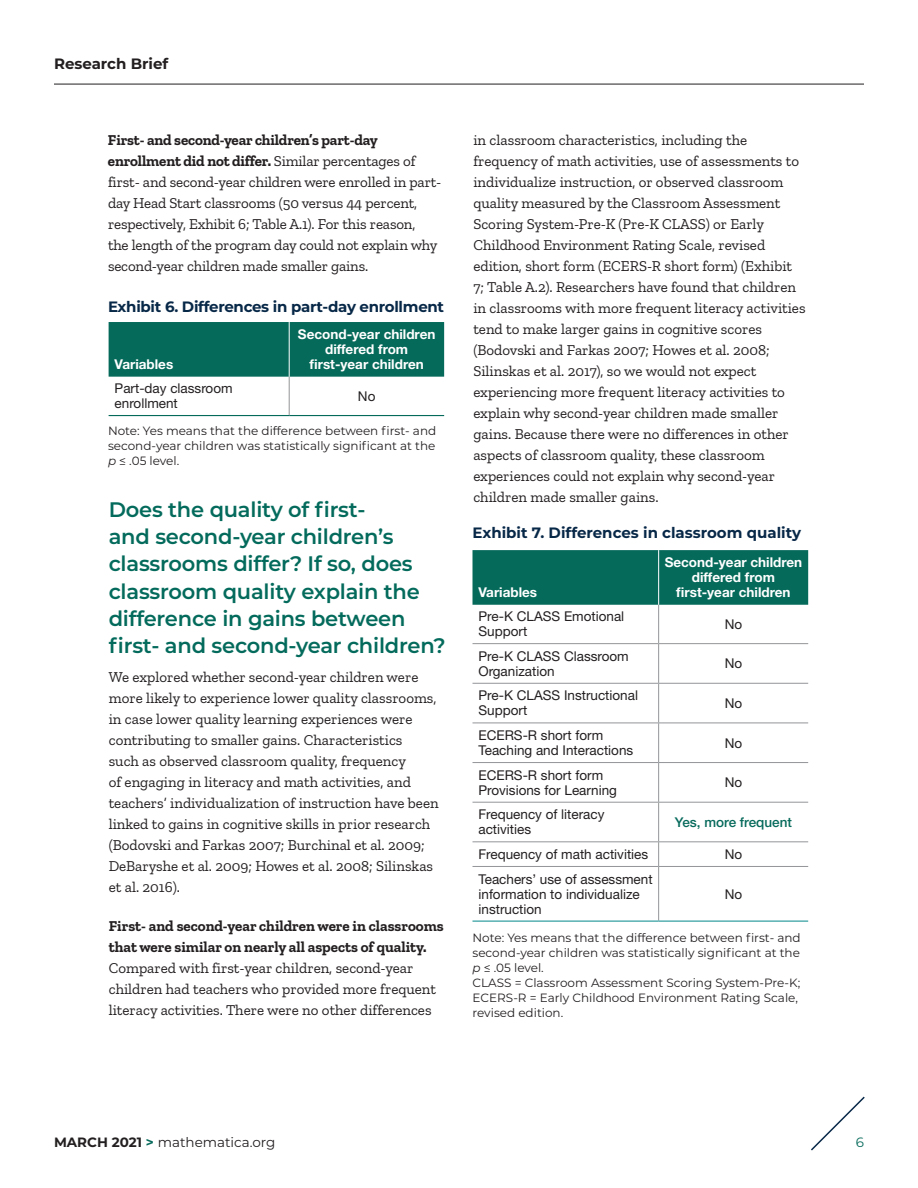
<style>
.page{position:relative;width:918px;height:1188px;background:#fff}
.page>*{position:absolute;margin:0;border:0;box-sizing:border-box;transform-origin:0 0}
.t1{font:600 21px/27px "Montserrat";letter-spacing:-.01em;color:#046b5c}
.t2{font:15px/21px "Zilla Slab";color:#231f20}
.t3{font:700 15px "Montserrat";letter-spacing:-.01em;color:#082848}
.t4{font:700 15px "Montserrat";color:#231f20}
.t5{font:13.5px/15px "Helvetica Neue LT Std";color:#231f20}
.t6{font:700 13.5px/15px "Helvetica Neue LT Std";color:#fff;text-align:center}
.t7{font:13.5px "Montserrat";color:#231f20}
.t8{font:500 13.5px "Helvetica Neue LT Std";color:#066a5b}
.t9{font:13.5px "Montserrat";color:#066a5b}
.t10{font:12px/15px "Montserrat";color:#231f20;text-align:justify}
.s1{font-weight:700}
.s2{font-style:italic}
.s3{font-weight:700;color:#066a5b}
</style>
<div class="page">
<svg style="left:811px;top:1096px;width:54px;height:55px"></svg>
<hr style="left:54px;top:84px;width:810px;height:1px;background:#231f20">
<div style="left:109px;top:322px;width:335px;height:55px;background:#066a5b"></div>
<hr style="left:109px;top:415px;width:180px;height:1px;background:#066a5b">
<hr style="left:289px;top:415px;width:155px;height:1px;background:#066a5b">
<hr style="left:289px;top:377px;width:1px;height:38px;background:#939598">
<hr style="left:289px;top:322px;width:1px;height:55px;background:#fff">
<div style="left:472px;top:550px;width:336px;height:55px;background:#066a5b"></div>
<hr style="left:658px;top:605px;width:1px;height:38px;background:#939598">
<hr style="left:472px;top:643px;width:187px;height:1px;background:#939598">
<hr style="left:659px;top:643px;width:149px;height:1px;background:#939598">
<hr style="left:658px;top:644px;width:1px;height:39px;background:#939598">
<hr style="left:472px;top:683px;width:187px;height:1px;background:#939598">
<hr style="left:659px;top:683px;width:149px;height:1px;background:#939598">
<hr style="left:658px;top:684px;width:1px;height:39px;background:#939598">
<hr style="left:472px;top:723px;width:187px;height:1px;background:#939598">
<hr style="left:659px;top:723px;width:149px;height:1px;background:#939598">
<hr style="left:658px;top:723px;width:1px;height:39px;background:#939598">
<hr style="left:472px;top:762px;width:187px;height:1px;background:#939598">
<hr style="left:659px;top:762px;width:149px;height:1px;background:#939598">
<hr style="left:658px;top:763px;width:1px;height:39px;background:#939598">
<hr style="left:472px;top:802px;width:187px;height:1px;background:#939598">
<hr style="left:659px;top:802px;width:149px;height:1px;background:#939598">
<hr style="left:658px;top:803px;width:1px;height:38px;background:#939598">
<hr style="left:472px;top:841px;width:187px;height:1px;background:#939598">
<hr style="left:659px;top:841px;width:149px;height:1px;background:#939598">
<svg style="left:658px;top:842px;width:1px;height:24px"></svg>
<hr style="left:472px;top:866px;width:187px;height:1px;background:#939598">
<hr style="left:659px;top:866px;width:149px;height:1px;background:#939598">
<hr style="left:658px;top:867px;width:1px;height:54px;background:#939598">
<hr style="left:658px;top:550px;width:1px;height:55px;background:#fff">
<hr style="left:472px;top:921px;width:187px;height:1px;background:#1e9496">
<hr style="left:659px;top:921px;width:149px;height:1px;background:#1e9496">
<p class="t4" style="left:54px;top:52px;width:116px">Research Brief</p>
<p class="t2" style="left:108px;top:130px;width:335px"><span class="s1">First- and second-year children’s part-day enrollment did not differ.</span> Similar percentages of first- and second-year children were enrolled in part&shy;day Head Start classrooms (50 versus 44 percent, respectively, Exhibit 6; Table A.1). For this reason,<br>the length of the program day could not explain why second-year children made smaller gains.</p>
<p class="t3" style="left:108px;top:295px;width:338px">Exhibit 6. Differences in part-day enrollment</p>
<p class="t6" style="left:115px;top:357px;width:60px">Variables</p>
<p class="t6" style="left:298px;top:327px;width:139px">Second-year children differed from first-year children</p>
<p class="t5" style="left:115px;top:381px;width:120px">Part-day classroom enrollment</p>
<p class="t5" style="left:358px;top:388px;width:19px">No</p>
<p class="t10" style="left:108px;top:423px;width:330px">Note: Yes means that the difference between first- and second-year children was statistically significant at the <span class="s2">p</span> ≤ .05 level.</p>
<h2 class="t1" style="left:109px;top:496px;width:339px">Does the quality of first-<br>and second-year children’s classrooms differ? If so, does classroom quality explain the difference in gains between first- and second-year children?</h2>
<p class="t2" style="left:109px;top:667px;width:331px">We explored whether second-year children were more likely to experience lower quality classrooms, in case lower quality learning experiences were contributing to smaller gains. Characteristics<br>such as observed classroom quality, frequency<br>of engaging in literacy and math activities, and teachers’ individualization of instruction have been linked to gains in cognitive skills in prior research (Bodovski and Farkas 2007; Burchinal et al. 2009; DeBaryshe et al. 2009; Howes et al. 2008; Silinskas et al. 2016).</p>
<p class="t2" style="left:109px;top:916px;width:337px"><span class="s1">First- and second-year children were in classrooms that were similar on nearly all aspects of quality.<br></span>Compared with first-year children, second-year children had teachers who provided more frequent literacy activities. There were no other differences</p>
<p class="t2" style="left:473px;top:130px;width:334px">in classroom characteristics, including the frequency of math activities, use of assessments to individualize instruction, or observed classroom quality measured by the Classroom Assessment Scoring System-Pre-K (Pre-K CLASS) or Early Childhood Environment Rating Scale, revised edition, short form (ECERS-R short form) (Exhibit 7; Table A.2). Researchers have found that children in classrooms with more frequent literacy activities tend to make larger gains in cognitive scores (Bodovski and Farkas 2007; Howes et al. 2008; Silinskas et al. 2017), so we would not expect experiencing more frequent literacy activities to explain why second-year children made smaller gains. Because there were no differences in other aspects of classroom quality, these classroom experiences could not explain why second-year children made smaller gains.</p>
<p class="t3" style="left:472px;top:521px;width:330px">Exhibit 7. Differences in classroom quality</p>
<p class="t6" style="left:478px;top:585px;width:60px">Variables</p>
<p class="t6" style="left:665px;top:555px;width:139px">Second-year children differed from first-year children</p>
<p class="t5" style="left:478px;top:609px;width:147px">Pre-K CLASS Emotional<br>Support</p>
<p class="t5" style="left:725px;top:616px;width:19px">No</p>
<p class="t5" style="left:478px;top:648px;width:152px">Pre-K CLASS Classroom<br>Organization</p>
<p class="t5" style="left:725px;top:656px;width:19px">No</p>
<p class="t5" style="left:478px;top:688px;width:161px">Pre-K CLASS Instructional<br>Support</p>
<p class="t5" style="left:725px;top:695px;width:19px">No</p>
<p class="t5" style="left:478px;top:728px;width:156px">ECERS-R short form<br>Teaching and Interactions</p>
<p class="t5" style="left:725px;top:735px;width:19px">No</p>
<p class="t5" style="left:478px;top:767px;width:140px">ECERS-R short form<br>Provisions for Learning</p>
<p class="t5" style="left:725px;top:775px;width:19px">No</p>
<p class="t5" style="left:478px;top:807px;width:128px">Frequency of literacy activities</p>
<p class="t8" style="left:675px;top:814px;width:119px">Yes, more frequent</p>
<p class="t5" style="left:478px;top:846px;width:171px">Frequency of math activities</p>
<p class="t5" style="left:725px;top:846px;width:19px">No</p>
<p class="t5" style="left:478px;top:871px;width:176px">Teachers’ use of assessment information to individualize instruction</p>
<p class="t5" style="left:725px;top:886px;width:19px">No</p>
<p class="t10" style="left:472px;top:929px;width:330px;text-align:left">Note: Yes means that the difference between first- and second-year children was statistically significant at the <span class="s2">p</span> ≤ .05 level.<br>CLASS = Classroom Assessment Scoring System-Pre-K; ECERS-R = Early Childhood Environment Rating Scale, revised edition.</p>
<p class="t7" style="left:54px;top:1133px;width:223px"><span class="s1">MARCH 2021</span> <span class="s3">&gt;</span> mathematica.org</p>
<p class="t9" style="left:856px;top:1133px;width:10px">6</p>
</div>
